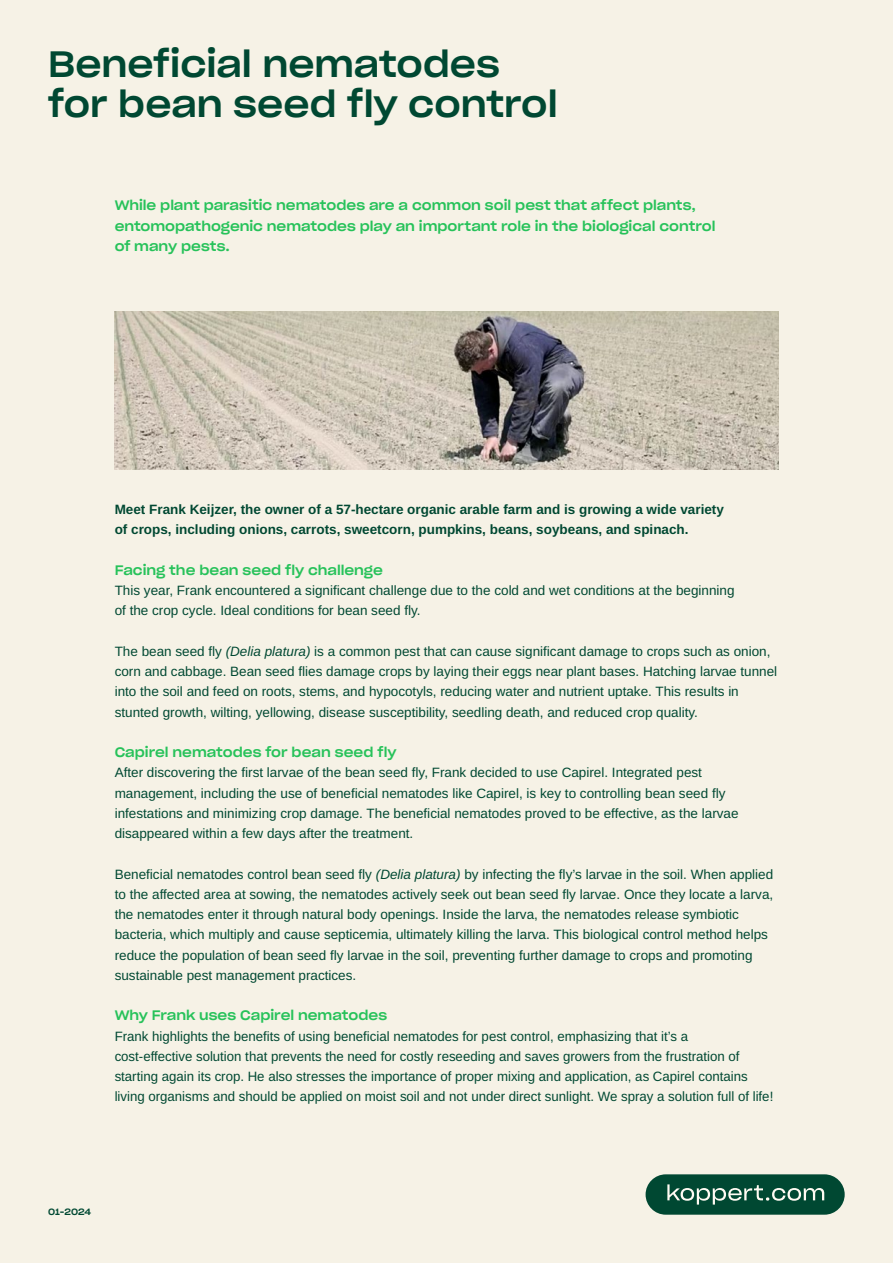
<style>
.page{position:relative;width:893px;height:1263px;background:#f6f2e6}
.page>*{position:absolute;margin:0;border:0;box-sizing:border-box;transform-origin:0 0}
.t1{font:36px/39.6px "Sharp Grotesk Medium 22";color:#004832}
.t2{font:13.5px/20.2px "Arimo";color:#004832}
.t3{font:13.5px/20.2px "Sharp Grotesk Medium 22";color:#27c25a}
.t4{font:700 13.5px/20.2px "Arimo";color:#004832}
.t5{font:9px "Sharp Grotesk Medium 22";letter-spacing:-.015em;color:#004832}
.s1{font-style:italic}
</style>
<div class="page">
<img style="left:115px;top:312px;width:663px;height:158px">
<div style="left:646px;top:1174px;width:199px;height:41px;background:#004832;border-radius:20px"></div>
<svg style="left:667px;top:1184px;width:157px;height:20px"></svg>
<h1 class="t1" style="left:48px;top:43px;width:511px">Beneficial nematodes for bean seed fly control</h1>
<p class="t3" style="left:115px;top:195px;width:602px">While plant parasitic nematodes are a common soil pest that affect plants, entomopathogenic nematodes play an important role in the biological control of many pests.</p>
<p class="t4" style="left:115px;top:500px;width:611px">Meet Frank Keijzer, the owner of a 57-hectare organic arable farm and is growing a wide variety of crops, including onions, carrots, sweetcorn, pumpkins, beans, soybeans, and spinach.</p>
<p class="t3" style="left:115px;top:559px;width:270px">Facing the bean seed fly challenge</p>
<p class="t2" style="left:115px;top:581px;width:621px">This year, Frank encountered a significant challenge due to the cold and wet conditions at the beginning of the crop cycle. Ideal conditions for bean seed fly.</p>
<p class="t2" style="left:115px;top:641px;width:664px">The bean seed fly <span class="s1">(Delia platura)</span> is a common pest that can cause significant damage to crops such as onion, corn and cabbage. Bean seed flies damage crops by laying their eggs near plant bases. Hatching larvae tunnel into the soil and feed on roots, stems, and hypocotyls, reducing water and nutrient uptake. This results in stunted growth, wilting, yellowing, disease susceptibility, seedling death, and reduced crop quality.</p>
<p class="t3" style="left:115px;top:741px;width:283px">Capirel nematodes for bean seed fly</p>
<p class="t2" style="left:115px;top:763px;width:625px">After discovering the first larvae of the bean seed fly, Frank decided to use Capirel. Integrated pest management, including the use of beneficial nematodes like Capirel, is key to controlling bean seed fly infestations and minimizing crop damage. The beneficial nematodes proved to be effective, as the larvae disappeared within a few days after the treatment.</p>
<p class="t2" style="left:115px;top:864px;width:660px">Beneficial nematodes control bean seed fly <span class="s1">(Delia platura)</span> by infecting the fly’s larvae in the soil. When applied to the affected area at sowing, the nematodes actively seek out bean seed fly larvae. Once they locate a larva, the nematodes enter it through natural body openings. Inside the larva, the nematodes release symbiotic bacteria, which multiply and cause septicemia, ultimately killing the larva. This biological control method helps reduce the population of bean seed fly larvae in the soil, preventing further damage to crops and promoting sustainable pest management practices.</p>
<p class="t3" style="left:115px;top:1005px;width:274px">Why Frank uses Capirel nematodes</p>
<p class="t2" style="left:115px;top:1026px;width:660px">Frank highlights the benefits of using beneficial nematodes for pest control, emphasizing that it’s a<br>cost-effective solution that prevents the need for costly reseeding and saves growers from the frustration of starting again its crop. He also stresses the importance of proper mixing and application, as Capirel contains living organisms and should be applied on moist soil and not under direct sunlight. We spray a solution full of life!</p>
<p class="t5" style="left:48px;top:1203px;width:44px">01-2024</p>
</div>
